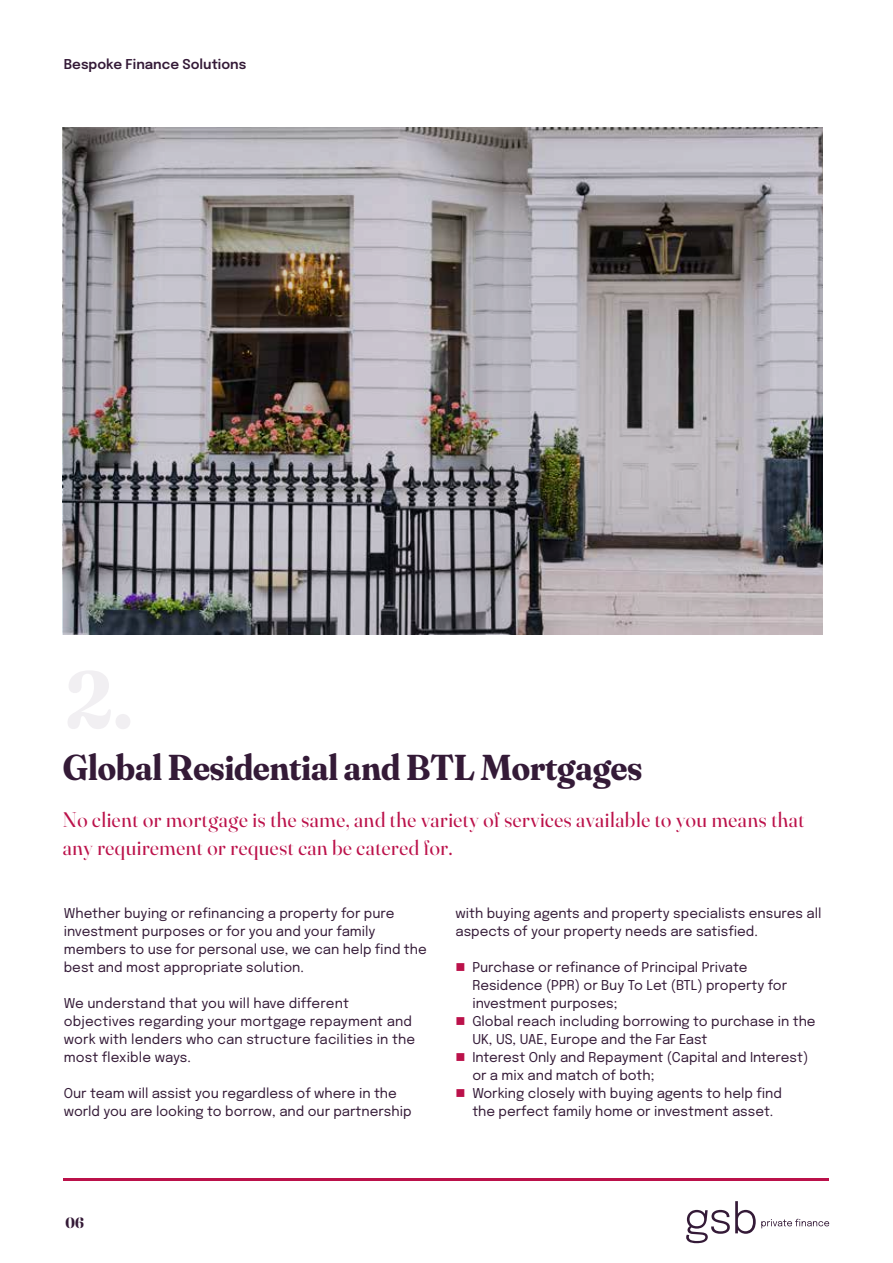
<style>
.page{position:relative;width:893px;height:1263px;background:#fff}
.page>*{position:absolute;margin:0;border:0;box-sizing:border-box;transform-origin:0 0}
.t1{font:700 36px "Fraunces 144 pt Soft";color:#341a37}
.t2{font:21px/28.5px "Fraunces 144 pt";letter-spacing:.03em;color:#bb114a}
.t3{font:700 15px "Fraunces 144 pt";color:#341a37}
.t4{font:13.5px/18px "Epilogue";color:#341a37}
.t5{font:600 13.5px "Epilogue";color:#341a37}
.s1{color:#bb114a}
</style>
<div class="page">
<hr style="left:64px;top:1178px;width:765px;height:3px;background:#bb114a">
<img style="left:63px;top:128px;width:760px;height:507px">
<svg style="left:686px;top:1201px;width:143px;height:42px"></svg>
<p class="t5" style="left:64px;top:54px;width:184px">Bespoke Finance Solutions</p>
<h1 class="t1" style="left:63px;top:741px;width:581px">Global Residential and BTL Mortgages</h1>
<h2 class="t2" style="left:63px;top:804px;width:743px">No client or mortgage is the same, and the variety of services available to you means that any requirement or request can be catered for.</h2>
<p class="t4" style="left:64px;top:903px;width:364px">Whether buying or refinancing a property for pure investment purposes or for you and your family members to use for personal use, we can help find the best and most appropriate solution.</p>
<p class="t4" style="left:64px;top:993px;width:353px">We understand that you will have different objectives regarding your mortgage repayment and work with lenders who can structure facilities in the most flexible ways.</p>
<p class="t4" style="left:64px;top:1083px;width:349px">Our team will assist you regardless of where in the world you are looking to borrow, and our partnership</p>
<p class="t4" style="left:455px;top:903px;width:367px">with buying agents and property specialists ensures all aspects of your property needs are satisfied.</p>
<p class="t4" style="left:472px;top:957px;width:316px;text-indent:-17px"><span class="s1">■</span> Purchase or refinance of Principal Private<br>Residence (PPR) or Buy To Let (BTL) property for investment purposes;</p>
<p class="t4" style="left:472px;top:1011px;width:345px;text-indent:-17px"><span class="s1">■</span> Global reach including borrowing to purchase in the<br>UK, US, UAE, Europe and the Far East</p>
<p class="t4" style="left:472px;top:1047px;width:337px;text-indent:-17px"><span class="s1">■</span> Interest Only and Repayment (Capital and Interest) or a mix and match of both;</p>
<p class="t4" style="left:472px;top:1083px;width:311px;text-indent:-17px"><span class="s1">■</span> Working closely with buying agents to help find the perfect family home or investment asset.</p>
<p class="t3" style="left:66px;top:1211px;width:20px">06</p>
</div>
